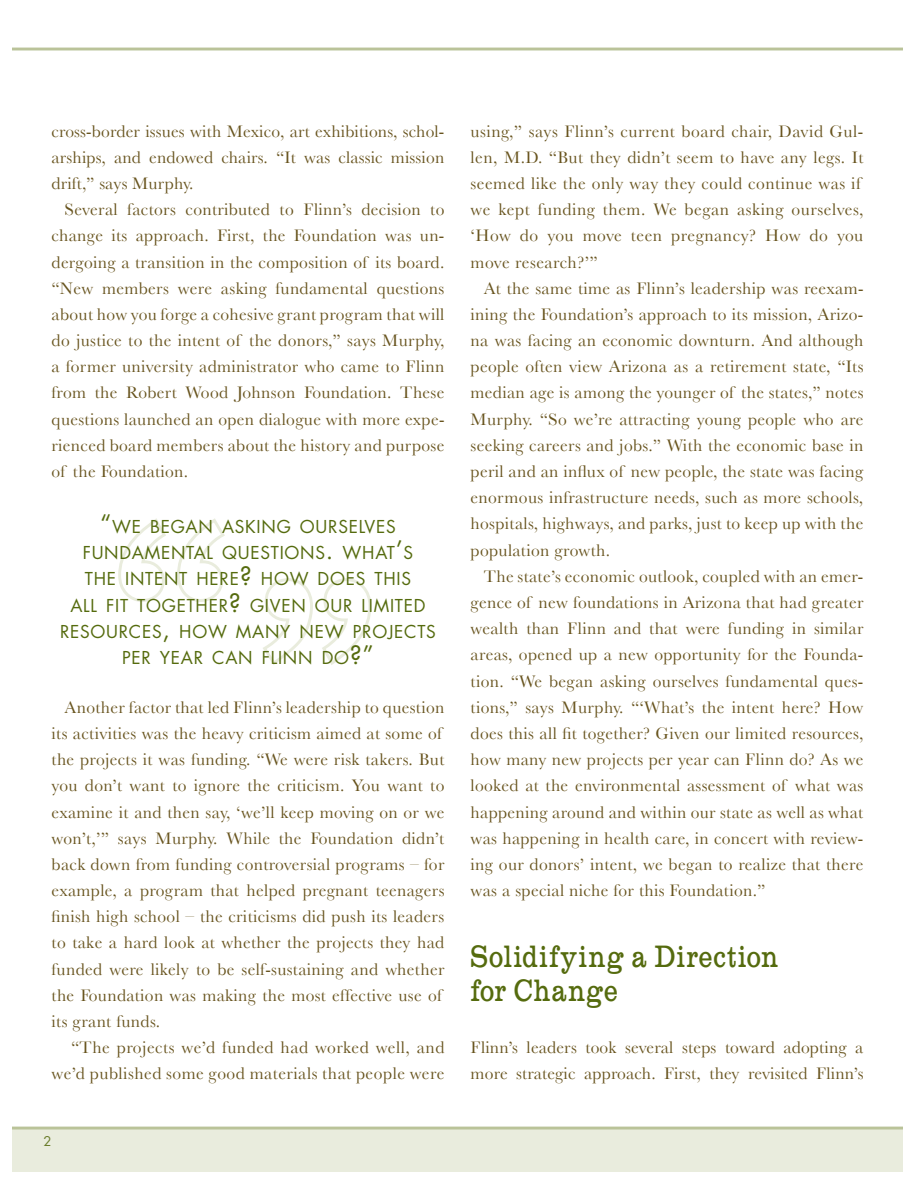
<style>
.page{position:relative;width:918px;height:1188px;background:#fff}
.page>*{position:absolute;margin:0;border:0;box-sizing:border-box;transform-origin:0 0}
.t1{font:31.95px/33.5px "Roundslab Serif";letter-spacing:.02em;color:#556b0e}
.t2{font:17.4px/26.2px "Baskerville";letter-spacing:.02em;color:#68541e;text-align:justify}
.t3{font:17.25px/26.2px "Futura";letter-spacing:.045em;color:#556b0e;text-align:center}
.t4{font:13.05px "Futura";color:#6a7d2b}
.s1{font-size:24.75px}
</style>
<div class="page">
<div style="left:12px;top:1130px;width:891px;height:42px;background:#e9ecdd"></div>
<hr style="left:12px;top:1127px;width:891px;height:3px;background:#bac399">
<hr style="left:12px;top:48px;width:891px;height:2px;background:#bac399">
<svg style="left:118px;top:518px;width:48px;height:84px"></svg>
<svg style="left:177px;top:518px;width:48px;height:84px"></svg>
<svg style="left:263px;top:578px;width:50px;height:87px"></svg>
<svg style="left:322px;top:578px;width:50px;height:87px"></svg>
<p class="t2" style="left:52px;top:118px;width:394px">cross-border issues with Mexico, art exhibitions, schol&shy;arships, and endowed chairs. “It was classic mission drift,” says Murphy.</p>
<p class="t2" style="left:52px;top:196px;width:394px;text-indent:13px">Several factors contributed to Flinn’s decision to change its approach. First, the Foundation was un&shy;dergoing a transition in the composition of its board. “New members were asking fundamental questions about how you forge a cohesive grant program that will do justice to the intent of the donors,” says Murphy, a former university administrator who came to Flinn from the Robert Wood Johnson Foundation. These questions launched an open dialogue with more expe&shy;rienced board members about the history and purpose of the Foundation.</p>
<p class="t3" style="left:60px;top:515px;width:377px"><span class="s1">“</span>WE BEGAN ASKING OURSELVES<br>FUNDAMENTAL QUESTIONS<span class="s1">.</span> WHAT<span class="s1">’</span>S<br>THE INTENT HERE<span class="s1">?</span> HOW DOES THIS<br>ALL FIT TOGETHER<span class="s1">?</span> GIVEN OUR LIMITED<br>RESOURCES<span class="s1">,</span> HOW MANY NEW PROJECTS<br>PER YEAR CAN FLINN DO<span class="s1">?”</span></p>
<p class="t2" style="left:52px;top:694px;width:394px;text-align:left;text-indent:13px">Another factor that led Flinn’s leadership to question its activities was the heavy criticism aimed at some of the projects it was funding. “We were risk takers. But you don’t want to ignore the criticism. You want to examine it and then say, ‘we’ll keep moving on or we won’t,’” says Murphy. While the Foundation didn’t back down from funding controversial programs – for example, a program that helped pregnant teenagers finish high school – the criticisms did push its leaders to take a hard look at whether the projects they had funded were likely to be self-sustaining and whether the Foundation was making the most effective use of its grant funds.</p>
<p class="t2" style="left:52px;top:1034px;width:394px;text-align:right">“The projects we’d funded had worked well, and we’d published some good materials that people were</p>
<p class="t4" style="left:43px;top:1136px;width:10px">2</p>
<p class="t2" style="left:471px;top:118px;width:394px;text-align:left">using,” says Flinn’s current board chair, David Gul&shy;len, M.D. “But they didn’t seem to have any legs. It seemed like the only way they could continue was if we kept funding them. We began asking ourselves, ‘How do you move teen pregnancy? How do you move research?’”</p>
<p class="t2" style="left:471px;top:275px;width:394px;text-indent:13px">At the same time as Flinn’s leadership was reexam&shy;ining the Foundation’s approach to its mission, Arizo&shy;na was facing an economic downturn. And although people often view Arizona as a retirement state, “Its median age is among the younger of the states,” notes Murphy. “So we’re attracting young people who are seeking careers and jobs.” With the economic base in peril and an influx of new people, the state was facing enormous infrastructure needs, such as more schools, hospitals, highways, and parks, just to keep up with the population growth.</p>
<p class="t2" style="left:471px;top:563px;width:394px;text-indent:13px">The state’s economic outlook, coupled with an emer&shy;gence of new foundations in Arizona that had greater wealth than Flinn and that were funding in similar areas, opened up a new opportunity for the Founda&shy;tion. “We began asking ourselves fundamental ques&shy;tions,” says Murphy. “‘What’s the intent here? How does this all fit together? Given our limited resources, how many new projects per year can Flinn do? As we looked at the environmental assessment of what was happening around and within our state as well as what was happening in health care, in concert with review&shy;ing our donors’ intent, we began to realize that there was a special niche for this Foundation.”</p>
<h1 class="t1" style="left:471px;top:939px;width:309px">Solidifying a Direction for Change</h1>
<p class="t2" style="left:471px;top:1034px;width:394px">Flinn’s leaders took several steps toward adopting a more strategic approach. First, they revisited Flinn’s</p>
</div>
